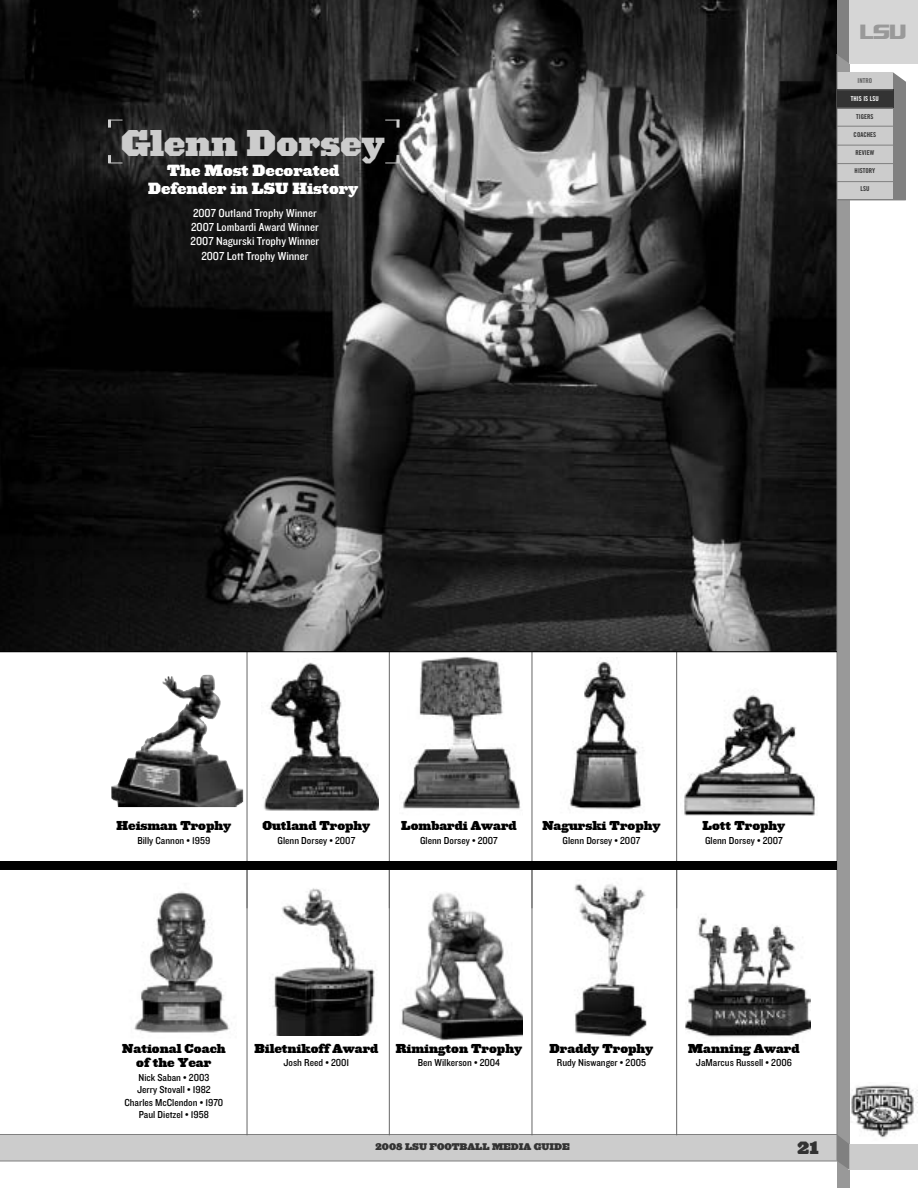
<style>
.page{position:relative;width:918px;height:1188px;background:#fff}
.page>*{position:absolute;margin:0;border:0;box-sizing:border-box;transform-origin:0 0}
.t1{font:900 34.5px "Acropolis HTF";color:#ccc}
.t2{font:18px "Geaux Extended";color:#999}
.t3{font:900 16.5px "Acropolis HTF";color:#333}
.t4{font:900 15px/18px "Acropolis HTF";color:#fff;text-align:center}
.t5{font:900 12px/14.4px "Acropolis HTF";color:#000;text-align:center}
.t6{font:12px/14.4px "Knockout HTF30 Junior Welterwt";color:#fff;text-align:center}
.t7{font:10.5px/12.6px "Knockout HTF30 Junior Welterwt";color:#000;text-align:center}
.t8{font:9px "Ziggurat HTF Black";color:#333}
.t9{font:6.75px "Trade Gothic Bold Cond Twenty";color:#333}
.t10{font:6.75px "Trade Gothic Bold Cond Twenty";color:#fff}
.t11{font:6.75px "Trade Gothic Bold Cond Twenty";color:#5c5c5c}
</style>
<div class="page">
<img style="left:568px;top:661px;width:75px;height:149px">
<hr style="left:247px;top:635px;width:1px;height:273px;background:#666">
<hr style="left:389px;top:635px;width:1px;height:273px;background:#666">
<hr style="left:532px;top:635px;width:1px;height:273px;background:#666">
<hr style="left:676px;top:635px;width:1px;height:273px;background:#666">
<img style="left:403px;top:656px;width:118px;height:154px">
<img style="left:0;top:0;width:837px;height:651px">
<img style="left:850px;top:1085px;width:67px;height:53px">
<div style="left:837px;top:0;width:12px;height:1188px;background:#999"></div>
<div style="left:893px;top:114px;width:13px;height:86px;background:#808080"></div>
<svg style="left:893px;top:72px;width:13px;height:42px"></svg>
<div style="left:838px;top:72px;width:55px;height:128px;background:#ccc"></div>
<div style="left:849px;top:1144px;width:69px;height:26px;background:#ccc"></div>
<div style="left:0;top:1134px;width:837px;height:27px;background:#ccc"></div>
<hr style="left:0;top:1134px;width:837px;height:1px;background:#808080">
<hr style="left:0;top:1161px;width:837px;height:1px;background:#808080">
<svg style="left:837px;top:1136px;width:12px;height:34px"></svg>
<svg style="left:837px;top:0;width:12px;height:63px"></svg>
<div style="left:849px;top:0;width:69px;height:63px;background:#d6d6d6"></div>
<hr style="left:837px;top:54px;width:1px;height:1106px;background:#808080">
<div style="left:837px;top:90px;width:56px;height:18px;background:#333"></div>
<hr style="left:837px;top:181px;width:56px;height:1px;background:#808080">
<hr style="left:837px;top:89px;width:56px;height:1px;background:#666">
<hr style="left:837px;top:163px;width:56px;height:1px;background:#808080">
<hr style="left:837px;top:145px;width:56px;height:1px;background:#808080">
<hr style="left:837px;top:126px;width:56px;height:1px;background:#808080">
<hr style="left:837px;top:108px;width:56px;height:1px;background:#666">
<hr style="left:837px;top:199px;width:56px;height:1px;background:#808080">
<hr style="left:837px;top:200px;width:69px;height:1px;background:#808080">
<img style="left:272px;top:888px;width:103px;height:148px">
<img style="left:134px;top:891px;width:96px;height:142px">
<img style="left:401px;top:893px;width:122px;height:147px">
<img style="left:574px;top:884px;width:73px;height:153px">
<img style="left:685px;top:917px;width:125px;height:120px">
<img style="left:263px;top:662px;width:115px;height:149px">
<img style="left:111px;top:675px;width:132px;height:132px">
<img style="left:684px;top:694px;width:131px;height:121px">
<hr style="left:247px;top:862px;width:1px;height:273px;background:#666">
<hr style="left:389px;top:862px;width:1px;height:273px;background:#666">
<hr style="left:532px;top:862px;width:1px;height:273px;background:#666">
<hr style="left:676px;top:862px;width:1px;height:273px;background:#666">
<div style="left:0;top:861px;width:837px;height:9px;background:#000"></div>
<hr style="left:0;top:651px;width:837px;height:1px;background:#000">
<svg style="left:108px;top:120px;width:15px;height:8px"></svg>
<svg style="left:108px;top:155px;width:15px;height:9px"></svg>
<svg style="left:385px;top:120px;width:15px;height:8px"></svg>
<svg style="left:385px;top:155px;width:15px;height:9px"></svg>
<h1 class="t1" style="left:121px;top:124px;width:265px">Glenn Dorsey</h1>
<h3 class="t4" style="left:148px;top:162px;width:211px">The Most Decorated<br>Defender in LSU History</h3>
<p class="t6" style="left:191px;top:205px;width:130px">2007 Outland Trophy Winner<br>2007 Lombardi Award Winner<br>2007 Nagurski Trophy Winner<br>2007 Lott Trophy Winner</p>
<h2 class="t2" style="left:860px;top:23px;width:48px">LSU</h2>
<p class="t11" style="left:858px;top:79px;width:16px">INTRO</p>
<p class="t10" style="left:851px;top:97px;width:30px">THIS IS LSU</p>
<p class="t9" style="left:856px;top:115px;width:19px">TIGERS</p>
<p class="t9" style="left:854px;top:133px;width:24px">COACHES</p>
<p class="t9" style="left:856px;top:151px;width:20px">REVIEW</p>
<p class="t9" style="left:855px;top:169px;width:22px">HISTORY</p>
<p class="t9" style="left:860px;top:187px;width:10px">LSU</p>
<p class="t5" style="left:117px;top:819px;width:116px">Heisman Trophy</p>
<p class="t7" style="left:137px;top:834px;width:74px">Billy Cannon • 1959</p>
<p class="t5" style="left:262px;top:819px;width:109px">Outland Trophy</p>
<p class="t7" style="left:278px;top:834px;width:79px">Glenn Dorsey • 2007</p>
<p class="t5" style="left:401px;top:819px;width:117px">Lombardi Award</p>
<p class="t7" style="left:420px;top:834px;width:79px">Glenn Dorsey • 2007</p>
<p class="t5" style="left:542px;top:819px;width:120px">Nagurski Trophy</p>
<p class="t7" style="left:563px;top:834px;width:79px">Glenn Dorsey • 2007</p>
<p class="t5" style="left:703px;top:819px;width:84px">Lott Trophy</p>
<p class="t7" style="left:705px;top:834px;width:79px">Glenn Dorsey • 2007</p>
<p class="t5" style="left:122px;top:1042px;width:105px">National Coach of the Year</p>
<p class="t7" style="left:124px;top:1071px;width:100px">Nick Saban • 2003<br>Jerry Stovall • 1982<br>Charles McClendon • 1970<br>Paul Dietzel • 1958</p>
<p class="t5" style="left:254px;top:1042px;width:125px">Biletnikoff Award</p>
<p class="t7" style="left:283px;top:1056px;width:67px">Josh Reed • 2001</p>
<p class="t5" style="left:396px;top:1042px;width:128px">Rimington Trophy</p>
<p class="t7" style="left:418px;top:1056px;width:84px">Ben Wilkerson • 2004</p>
<p class="t5" style="left:550px;top:1042px;width:105px">Draddy Trophy</p>
<p class="t7" style="left:557px;top:1056px;width:91px">Rudy Niswanger • 2005</p>
<p class="t5" style="left:688px;top:1042px;width:113px">Manning Award</p>
<p class="t7" style="left:696px;top:1056px;width:98px">JaMarcus Russell • 2006</p>
<p class="t8" style="left:375px;top:1142px;width:197px">2008 LSU FOOTBALL MEDIA GUIDE</p>
<h3 class="t3" style="left:797px;top:1139px;width:23px">21</h3>
</div>
